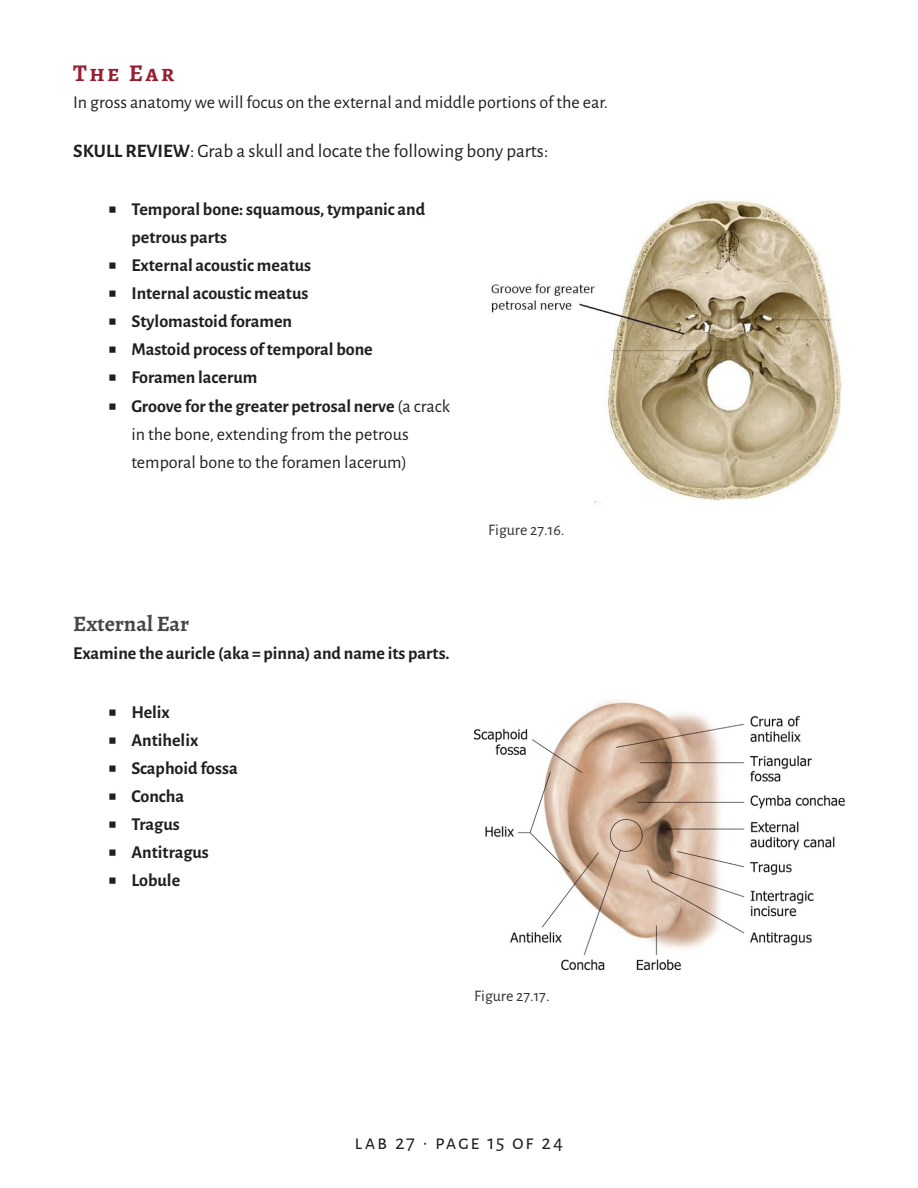
<style>
.page{position:relative;width:918px;height:1188px;background:#fff}
.page>*{position:absolute;margin:0;border:0;box-sizing:border-box;transform-origin:0 0}
.t1{font:700 24.15px "Alegreya SC";letter-spacing:.105em;color:#981e32}
.t2{font:700 22.05px "Alegreya Roman";color:#464646}
.t3{font:21px "Alegreya Sans";letter-spacing:.075em;color:#231f20}
.t4{font:19.05px "Alegreya Sans";color:#1f1f1f}
.t5{font:700 18px/28px "Alegreya Sans";color:#231f20}
.t6{font:18px/28px "Alegreya Sans";color:#231f20}
.t7{font:16.05px "Alegreya Sans";color:#333}
.s1{font-weight:700}
.s2{font-family:"Lucida Grande";font-weight:400}
.s3{font-family:"Lucida Grande"}
</style>
<div class="page">
<img style="left:491px;top:200px;width:351px;height:303px">
<img style="left:474px;top:701px;width:371px;height:269px">
<p class="t1" style="left:73px;top:56px;width:103px">The Ear</p>
<p class="t6" style="left:73px;top:88px;width:536px">In gross anatomy we will focus on the external and middle portions of the ear.</p>
<p class="t4" style="left:73px;top:137px;width:477px"><span class="s1">SKULL REVIEW</span>: Grab a skull and locate the following bony parts:</p>
<p class="t5" style="left:131px;top:194px;width:295px;text-indent:-24px"><span class="s2">■</span> Temporal bone: squamous, tympanic and petrous parts</p>
<p class="t5" style="left:107px;top:250px;width:205px"><span class="s2">■</span> External acoustic meatus</p>
<p class="t5" style="left:107px;top:278px;width:203px"><span class="s2">■</span> Internal acoustic meatus</p>
<p class="t5" style="left:107px;top:306px;width:186px"><span class="s2">■</span> Stylomastoid foramen</p>
<p class="t5" style="left:107px;top:334px;width:267px"><span class="s2">■</span> Mastoid process of temporal bone</p>
<p class="t5" style="left:107px;top:362px;width:151px"><span class="s2">■</span> Foramen lacerum</p>
<p class="t6" style="left:131px;top:391px;width:320px;text-indent:-24px"><span class="s3">■</span> <span class="s1">Groove for the greater petrosal nerve</span> (a crack in the bone, extending from the petrous temporal bone to the foramen lacerum)</p>
<p class="t2" style="left:73px;top:610px;width:118px">External Ear</p>
<p class="t5" style="left:73px;top:638px;width:378px">Examine the auricle (aka = pinna) and name its parts.</p>
<p class="t5" style="left:107px;top:697px;width:64px"><span class="s2">■</span> Helix</p>
<p class="t5" style="left:107px;top:725px;width:93px"><span class="s2">■</span> Antihelix</p>
<p class="t5" style="left:107px;top:753px;width:132px"><span class="s2">■</span> Scaphoid fossa</p>
<p class="t5" style="left:107px;top:781px;width:78px"><span class="s2">■</span> Concha</p>
<p class="t5" style="left:107px;top:809px;width:74px"><span class="s2">■</span> Tragus</p>
<p class="t5" style="left:107px;top:837px;width:103px"><span class="s2">■</span> Antitragus</p>
<p class="t5" style="left:107px;top:865px;width:74px"><span class="s2">■</span> Lobule</p>
<p class="t7" style="left:488px;top:519px;width:78px">Figure 27.16.</p>
<p class="t7" style="left:474px;top:984px;width:77px">Figure 27.17.</p>
<p class="t3" style="left:355px;top:1128px;width:210px">Lab 27 · page 15 of 24</p>
</div>
